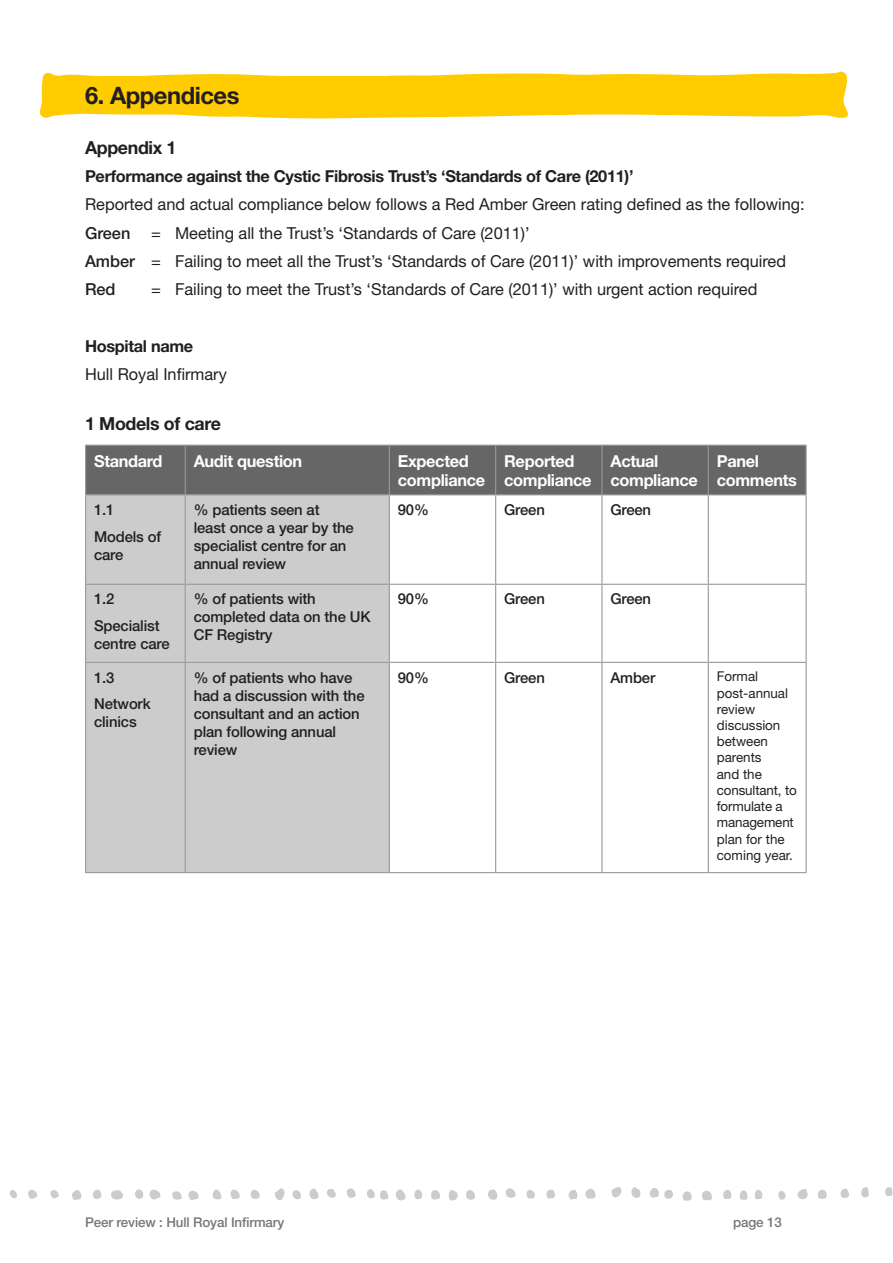
<style>
.page{position:relative;width:893px;height:1263px;background:#fff}
.page>*{position:absolute;margin:0;border:0;box-sizing:border-box;transform-origin:0 0}
.Heading_1{font:700 24px "Helvetica Neue LT";letter-spacing:-.02em;color:#231f20}
.Heading_2{font:700 18px "Helvetica Neue LT";letter-spacing:-.02em;color:#231f20}
.Body_copy{font:16.5px "Helvetica Neue LT";color:#231f20}
.Heading_3{font:700 16.5px/19.8px "Helvetica Neue LT";letter-spacing:-.02em;color:#fff}
.Heading_3-2{font:700 16.5px "Helvetica Neue LT";letter-spacing:-.02em;color:#231f20}
.Body_copy__number_bu{font:16.5px "Helvetica Neue LT";color:#231f20}
.Body_copy-2{font:500 16.5px "Helvetica Neue LT";color:#231f20}
.Table_copy{font:500 15px/18px "Helvetica Neue LT";letter-spacing:-.01em;color:#231f20}
.Body_copy-3{font:13.5px/16.2px "Helvetica Neue LT";color:#231f20}
.t1{font:500 13.5px "Helvetica Neue LT";letter-spacing:-.01em;color:#777}
.s1{font-weight:500}
</style>
<div class="page">
<svg style="left:40px;top:71px;width:808px;height:48px;background:#ffd324"></svg>
<svg style="left:10px;top:1190px;width:7px;height:8px"></svg>
<svg style="left:28px;top:1190px;width:9px;height:9px"></svg>
<svg style="left:50px;top:1190px;width:9px;height:8px"></svg>
<svg style="left:72px;top:1189px;width:51px;height:11px"></svg>
<svg style="left:135px;top:1189px;width:26px;height:11px"></svg>
<svg style="left:230px;top:1189px;width:10px;height:10px"></svg>
<svg style="left:212px;top:1189px;width:10px;height:11px"></svg>
<svg style="left:188px;top:1191px;width:11px;height:9px"></svg>
<svg style="left:250px;top:1190px;width:10px;height:9px"></svg>
<svg style="left:172px;top:1191px;width:10px;height:9px"></svg>
<svg style="left:274px;top:1188px;width:62px;height:12px"></svg>
<svg style="left:414px;top:1189px;width:8px;height:11px"></svg>
<svg style="left:346px;top:1188px;width:60px;height:13px"></svg>
<svg style="left:431px;top:1190px;width:9px;height:10px"></svg>
<svg style="left:611px;top:1187px;width:30px;height:11px"></svg>
<svg style="left:448px;top:1190px;width:10px;height:11px"></svg>
<svg style="left:466px;top:1190px;width:9px;height:10px"></svg>
<svg style="left:488px;top:1188px;width:28px;height:12px"></svg>
<svg style="left:526px;top:1190px;width:9px;height:9px"></svg>
<svg style="left:546px;top:1189px;width:9px;height:10px"></svg>
<svg style="left:568px;top:1188px;width:28px;height:11px"></svg>
<svg style="left:861px;top:1187px;width:8px;height:11px"></svg>
<svg style="left:885px;top:1187px;width:8px;height:9px"></svg>
<svg style="left:702px;top:1191px;width:10px;height:10px"></svg>
<svg style="left:723px;top:1190px;width:9px;height:9px"></svg>
<svg style="left:797px;top:1189px;width:11px;height:10px"></svg>
<svg style="left:650px;top:1188px;width:42px;height:13px"></svg>
<svg style="left:739px;top:1190px;width:24px;height:10px"></svg>
<svg style="left:818px;top:1189px;width:9px;height:10px"></svg>
<svg style="left:840px;top:1188px;width:9px;height:10px"></svg>
<svg style="left:778px;top:1191px;width:8px;height:9px"></svg>
<div style="left:86px;top:446px;width:719px;height:48px;background:#666"></div>
<div style="left:86px;top:495px;width:303px;height:377px;background:#ccc"></div>
<hr style="left:185px;top:446px;width:1px;height:48px;background:#999">
<hr style="left:389px;top:446px;width:1px;height:48px;background:#999">
<hr style="left:495px;top:446px;width:1px;height:48px;background:#999">
<hr style="left:601px;top:446px;width:1px;height:48px;background:#999">
<hr style="left:708px;top:446px;width:1px;height:48px;background:#999">
<hr style="left:85px;top:494px;width:100px;height:1px;background:#999">
<hr style="left:185px;top:494px;width:204px;height:1px;background:#999">
<hr style="left:185px;top:495px;width:1px;height:89px;background:#999">
<hr style="left:389px;top:494px;width:107px;height:1px;background:#999">
<hr style="left:389px;top:495px;width:1px;height:89px;background:#999">
<hr style="left:496px;top:494px;width:106px;height:1px;background:#999">
<hr style="left:495px;top:495px;width:1px;height:89px;background:#999">
<hr style="left:602px;top:494px;width:106px;height:1px;background:#999">
<hr style="left:601px;top:495px;width:1px;height:89px;background:#999">
<hr style="left:708px;top:494px;width:99px;height:1px;background:#999">
<hr style="left:708px;top:495px;width:1px;height:89px;background:#999">
<hr style="left:85px;top:584px;width:100px;height:1px;background:#999">
<hr style="left:185px;top:584px;width:204px;height:1px;background:#999">
<hr style="left:185px;top:585px;width:1px;height:77px;background:#999">
<hr style="left:389px;top:584px;width:107px;height:1px;background:#999">
<hr style="left:389px;top:585px;width:1px;height:77px;background:#999">
<hr style="left:496px;top:584px;width:106px;height:1px;background:#999">
<hr style="left:495px;top:585px;width:1px;height:77px;background:#999">
<hr style="left:602px;top:584px;width:106px;height:1px;background:#999">
<hr style="left:601px;top:585px;width:1px;height:77px;background:#999">
<hr style="left:708px;top:584px;width:99px;height:1px;background:#999">
<hr style="left:708px;top:585px;width:1px;height:77px;background:#999">
<hr style="left:85px;top:662px;width:100px;height:1px;background:#999">
<hr style="left:185px;top:662px;width:204px;height:1px;background:#999">
<hr style="left:185px;top:663px;width:1px;height:209px;background:#999">
<hr style="left:389px;top:662px;width:107px;height:1px;background:#999">
<hr style="left:389px;top:663px;width:1px;height:209px;background:#999">
<hr style="left:496px;top:662px;width:106px;height:1px;background:#999">
<hr style="left:495px;top:663px;width:1px;height:209px;background:#999">
<hr style="left:602px;top:662px;width:106px;height:1px;background:#999">
<hr style="left:601px;top:663px;width:1px;height:209px;background:#999">
<hr style="left:708px;top:662px;width:99px;height:1px;background:#999">
<hr style="left:708px;top:663px;width:1px;height:209px;background:#999">
<hr style="left:85px;top:445px;width:100px;height:1px;background:#999">
<hr style="left:85px;top:446px;width:1px;height:48px;background:#999">
<hr style="left:185px;top:445px;width:204px;height:1px;background:#999">
<hr style="left:389px;top:445px;width:107px;height:1px;background:#999">
<hr style="left:496px;top:445px;width:106px;height:1px;background:#999">
<hr style="left:602px;top:445px;width:106px;height:1px;background:#999">
<hr style="left:708px;top:445px;width:99px;height:1px;background:#999">
<hr style="left:805px;top:446px;width:2px;height:48px;background:#999">
<hr style="left:85px;top:495px;width:1px;height:89px;background:#999">
<hr style="left:805px;top:495px;width:2px;height:89px;background:#999">
<hr style="left:85px;top:585px;width:1px;height:77px;background:#999">
<hr style="left:805px;top:585px;width:2px;height:77px;background:#999">
<hr style="left:85px;top:663px;width:1px;height:209px;background:#999">
<hr style="left:805px;top:663px;width:2px;height:209px;background:#999">
<hr style="left:85px;top:872px;width:100px;height:1px;background:#999">
<hr style="left:185px;top:872px;width:204px;height:1px;background:#999">
<hr style="left:389px;top:872px;width:107px;height:1px;background:#999">
<hr style="left:496px;top:872px;width:106px;height:1px;background:#999">
<hr style="left:602px;top:872px;width:106px;height:1px;background:#999">
<hr style="left:708px;top:872px;width:99px;height:1px;background:#999">
<p class="Heading_1" style="left:85px;top:80px;width:156px">6. Appendices</p>
<p class="Heading_2" style="left:85px;top:136px;width:93px">Appendix 1</p>
<p class="Heading_3-2" style="left:85px;top:166px;width:550px">Performance against the Cystic Fibrosis Trust’s ‘Standards of Care (2011)’</p>
<p class="Body_copy" style="left:85px;top:195px;width:721px">Reported and actual compliance below follows a Red Amber Green rating defined as the following:</p>
<p class="Body_copy__number_bu" style="left:85px;top:223px;width:446px"><span class="s1">Green</span> = Meeting all the Trust’s ‘Standards of Care (2011)’</p>
<p class="Body_copy" style="left:85px;top:251px;width:702px"><span class="s1">Amber</span> = Failing to meet all the Trust’s ‘Standards of Care (2011)’ with improvements required</p>
<p class="Body_copy-2" style="left:85px;top:280px;width:32px">Red</p>
<p class="Body_copy" style="left:151px;top:280px;width:608px">= Failing to meet the Trust’s ‘Standards of Care (2011)’ with urgent action required</p>
<p class="Heading_3-2" style="left:85px;top:336px;width:110px">Hospital name</p>
<p class="Body_copy__number_bu" style="left:85px;top:364px;width:143px">Hull Royal Infirmary</p>
<p class="Heading_2" style="left:85px;top:412px;width:137px">1 Models of care</p>
<p class="Heading_3" style="left:94px;top:450px;width:70px">Standard</p>
<p class="Heading_3" style="left:194px;top:450px;width:110px">Audit question</p>
<p class="Heading_3" style="left:398px;top:450px;width:89px">Expected compliance</p>
<p class="Heading_3" style="left:504px;top:450px;width:89px">Reported compliance</p>
<p class="Heading_3" style="left:610px;top:450px;width:89px">Actual compliance</p>
<p class="Heading_3" style="left:717px;top:450px;width:82px">Panel comments</p>
<p class="Table_copy" style="left:94px;top:501px;width:22px">1.1</p>
<p class="Table_copy" style="left:94px;top:527px;width:69px">Models of care</p>
<p class="Table_copy" style="left:194px;top:501px;width:162px">% patients seen at least once a year by the specialist centre for an annual review</p>
<p class="Table_copy" style="left:398px;top:501px;width:33px">90%</p>
<p class="Table_copy" style="left:504px;top:501px;width:42px">Green</p>
<p class="Table_copy" style="left:610px;top:501px;width:42px">Green</p>
<p class="Table_copy" style="left:94px;top:590px;width:22px">1.2</p>
<p class="Table_copy" style="left:94px;top:616px;width:77px">Specialist centre care</p>
<p class="Table_copy" style="left:94px;top:668px;width:22px">1.3</p>
<p class="Table_copy" style="left:94px;top:694px;width:58px">Network clinics</p>
<p class="Table_copy" style="left:194px;top:590px;width:178px">% of patients with completed data on the UK<br>CF Registry</p>
<p class="Table_copy" style="left:398px;top:590px;width:33px">90%</p>
<p class="Table_copy" style="left:504px;top:590px;width:42px">Green</p>
<p class="Table_copy" style="left:610px;top:590px;width:42px">Green</p>
<p class="Table_copy" style="left:194px;top:668px;width:172px">% of patients who have had a discussion with the consultant and an action plan following annual review</p>
<p class="Table_copy" style="left:398px;top:668px;width:33px">90%</p>
<p class="Table_copy" style="left:504px;top:668px;width:42px">Green</p>
<p class="Table_copy" style="left:610px;top:668px;width:46px">Amber</p>
<p class="Body_copy-3" style="left:717px;top:668px;width:81px">Formal post-annual review discussion between parents<br>and the consultant, to formulate a management plan for the coming year.</p>
<p class="t1" style="left:85px;top:1214px;width:201px">Peer review : Hull Royal Infirmary</p>
<p class="t1" style="left:733px;top:1214px;width:50px">page 13</p>
</div>
